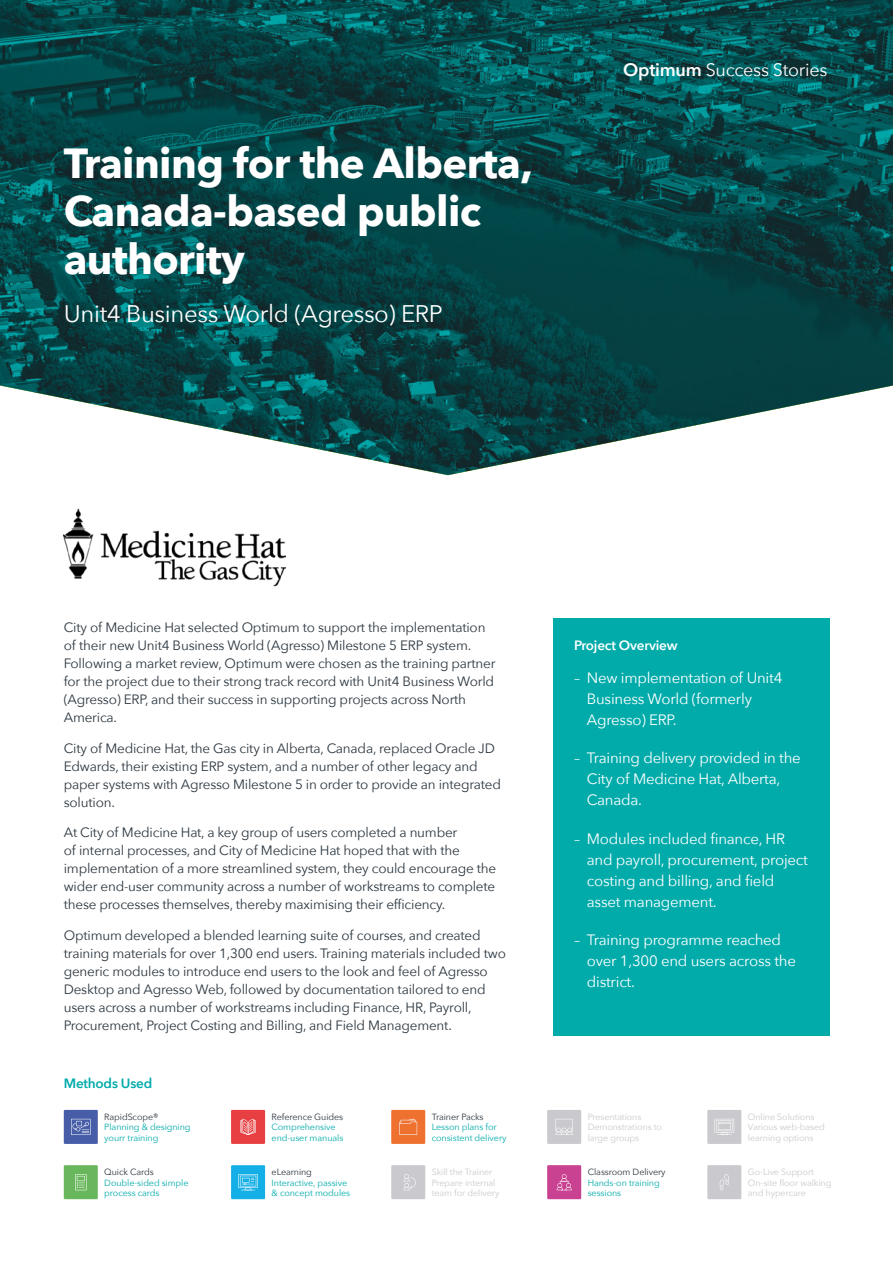
<style>
.page{position:relative;width:893px;height:1263px;background:#fff}
.page>*{position:absolute;margin:0;border:0;box-sizing:border-box;transform-origin:0 0}
.t1{font:700 42px/48px "Avenir Next";letter-spacing:-.015em;color:#fff}
.t2{font:24px "Avenir Next";letter-spacing:-.015em;color:#fff}
.t3{font:18px "Avenir Next";letter-spacing:-.015em;color:#fff}
.t4{font:15px/21px "Avenir Next";letter-spacing:-.015em;color:#fff}
.t5{font:13.5px/18px "Avenir Next";letter-spacing:-.015em;color:#2b363f}
.t6{font:600 13.5px "Avenir Next";letter-spacing:-.015em;color:#fff}
.t7{font:600 13.5px "Avenir Next";letter-spacing:-.015em;color:#00abaa}
.t8{font:9px/10.5px "Avenir Next";letter-spacing:-.01em;color:#00abaa}
.t9{font:9px/10.5px "Avenir Next";letter-spacing:-.01em;color:#cac9ce}
.t10{font:9px "Avenir Next";letter-spacing:-.01em;color:#2b363f}
.s1{font-weight:600}
</style>
<div class="page">
<img style="left:0;top:0;width:893px;height:475px">
<div style="left:553px;top:618px;width:276px;height:418px;background:#00abaa"></div>
<div style="left:231px;top:1110px;width:34px;height:34px;background:#e83f42"></div>
<svg style="left:240px;top:1119px;width:16px;height:16px"></svg>
<div style="left:64px;top:1110px;width:34px;height:34px;background:#475da7"></div>
<svg style="left:71px;top:1119px;width:20px;height:16px"></svg>
<div style="left:64px;top:1165px;width:34px;height:34px;background:#69b75c"></div>
<svg style="left:75px;top:1174px;width:12px;height:16px"></svg>
<div style="left:231px;top:1165px;width:34px;height:34px;background:#14afe6"></div>
<svg style="left:238px;top:1174px;width:20px;height:17px"></svg>
<div style="left:547px;top:1165px;width:34px;height:34px;background:#c94191"></div>
<svg style="left:557px;top:1174px;width:15px;height:17px"></svg>
<div style="left:707px;top:1165px;width:34px;height:34px;background:#cac9ce"></div>
<svg style="left:719px;top:1174px;width:10px;height:16px"></svg>
<div style="left:391px;top:1110px;width:34px;height:34px;background:#ee7130"></div>
<svg style="left:399px;top:1119px;width:18px;height:16px"></svg>
<div style="left:391px;top:1165px;width:34px;height:34px;background:#cac9ce"></div>
<svg style="left:403px;top:1174px;width:13px;height:16px"></svg>
<div style="left:547px;top:1110px;width:34px;height:34px;background:#cac9ce"></div>
<svg style="left:555px;top:1119px;width:18px;height:16px"></svg>
<div style="left:707px;top:1110px;width:34px;height:34px;background:#cac9ce"></div>
<svg style="left:714px;top:1119px;width:20px;height:16px"></svg>
<img style="left:64px;top:473px;width:222px;height:114px">
<h1 class="t1" style="left:64px;top:139px;width:471px">Training for the Alberta,<br>Canada-based public authority</h1>
<h2 class="t2" style="left:64px;top:294px;width:381px">Unit4 Business World (Agresso) ERP</h2>
<h3 class="t3" style="left:623px;top:55px;width:206px"><span class="s1">Optimum</span> Success Stories</h3>
<p class="t5" style="left:64px;top:618px;width:433px">City of Medicine Hat selected Optimum to support the implementation of their new Unit4 Business World (Agresso) Milestone 5 ERP system.<br>Following a market review, Optimum were chosen as the training partner for the project due to their strong track record with Unit4 Business World (Agresso) ERP, and their success in supporting projects across North America.</p>
<p class="t5" style="left:64px;top:738px;width:439px">City of Medicine Hat, the Gas city in Alberta, Canada, replaced Oracle JD Edwards, their existing ERP system, and a number of other legacy and paper systems with Agresso Milestone 5 in order to provide an integrated solution.</p>
<p class="t5" style="left:64px;top:823px;width:434px">At City of Medicine Hat, a key group of users completed a number<br>of internal processes, and City of Medicine Hat hoped that with the implementation of a more streamlined system, they could encourage the wider end-user community across a number of workstreams to complete these processes themselves, thereby maximising their efficiency.</p>
<p class="t5" style="left:64px;top:926px;width:444px">Optimum developed a blended learning suite of courses, and created training materials for over 1,300 end users. Training materials included two generic modules to introduce end users to the look and feel of Agresso Desktop and Agresso Web, followed by documentation tailored to end users across a number of workstreams including Finance, HR, Payroll, Procurement, Project Costing and Billing, and Field Management.</p>
<p class="t7" style="left:64px;top:1071px;width:90px">Methods Used</p>
<p class="t10" style="left:104px;top:1109px;width:56px">RapidScope®</p>
<p class="t8" style="left:104px;top:1121px;width:88px">Planning &amp; designing yourr training</p>
<p class="t10" style="left:104px;top:1164px;width:51px">Quick Cards</p>
<p class="t8" style="left:104px;top:1177px;width:86px">Double-sided simple process cards</p>
<p class="t10" style="left:272px;top:1109px;width:73px">Reference Guides</p>
<p class="t8" style="left:272px;top:1121px;width:73px">Comprehensive end-user manuals</p>
<p class="t10" style="left:272px;top:1164px;width:42px">eLearning</p>
<p class="t8" style="left:272px;top:1177px;width:80px">Interactive, passive &amp; concept modules</p>
<p class="t10" style="left:432px;top:1109px;width:53px">Trainer Packs</p>
<p class="t8" style="left:432px;top:1121px;width:76px">Lesson plans for consistent delivery</p>
<p class="t9" style="left:432px;top:1166px;width:69px">Skill the Trainer<br>Prepare internal team for delivery</p>
<p class="t6" style="left:574px;top:633px;width:105px">Project Overview</p>
<p class="t4" style="left:587px;top:667px;width:197px;text-indent:-13px">– New implementation of Unit4<br>Business World (formerly<br>Agresso) ERP.</p>
<p class="t4" style="left:587px;top:747px;width:216px;text-indent:-13px">– Training delivery provided in the<br>City of Medicine Hat, Alberta,<br>Canada.</p>
<p class="t4" style="left:587px;top:827px;width:223px;text-indent:-13px">– Modules included finance, HR and payroll, procurement, project costing and billing, and field asset management.</p>
<p class="t4" style="left:587px;top:928px;width:211px;text-indent:-13px">– Training programme reached over 1,300 end users across the district.</p>
<p class="t9" style="left:588px;top:1111px;width:76px">Presentations<br>Demonstrations to large groups</p>
<p class="t9" style="left:748px;top:1111px;width:78px">Online Solutions<br>Various web-based learning options</p>
<p class="t10" style="left:588px;top:1164px;width:79px">Classroom Delivery</p>
<p class="t8" style="left:588px;top:1177px;width:74px">Hands-on training sessions</p>
<p class="t9" style="left:748px;top:1166px;width:85px">Go-Live Support<br>On-site floor walking and hypercare</p>
</div>
